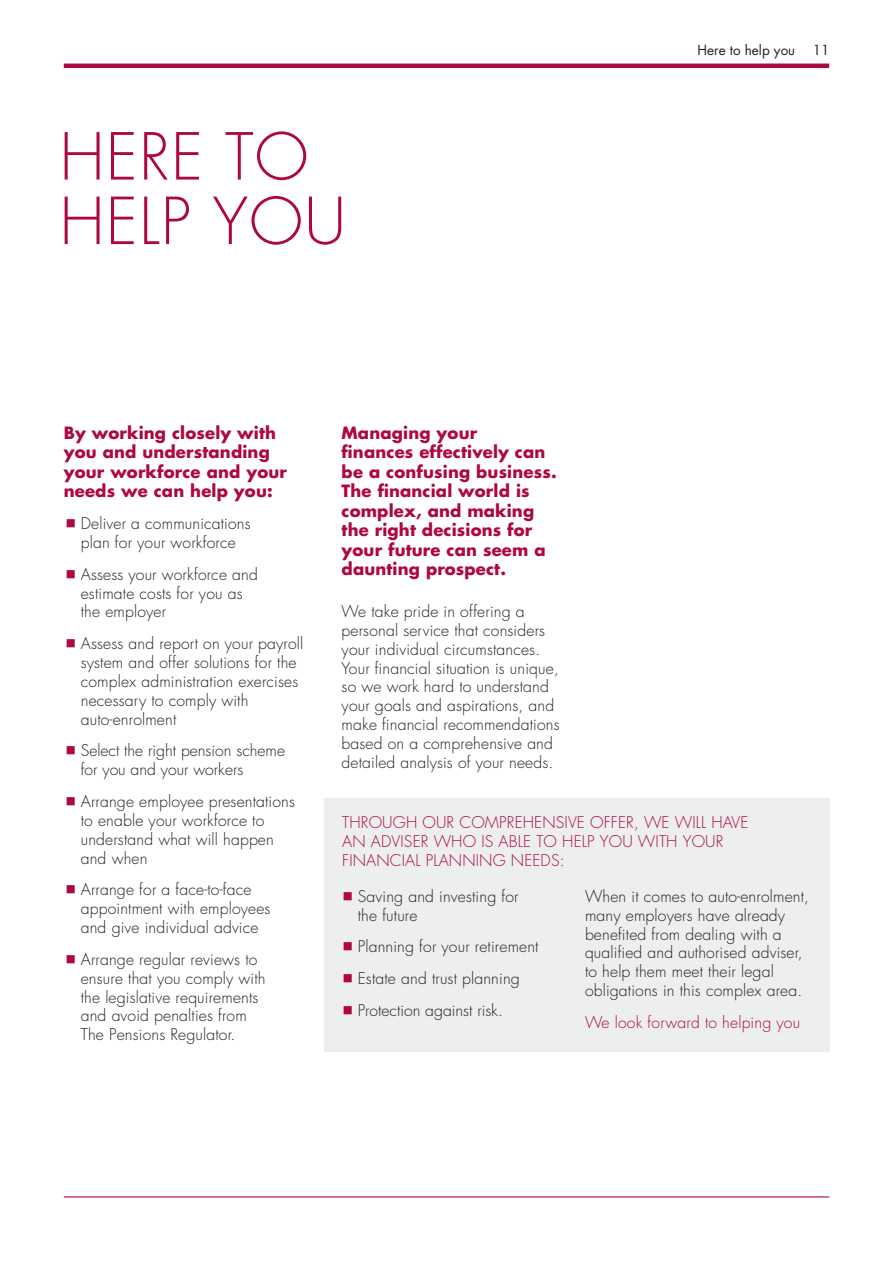
<style>
.page{position:relative;width:893px;height:1263px;background:#fff}
.page>*{position:absolute;margin:0;border:0;box-sizing:border-box;transform-origin:0 0}
.t1{font:300 63px/64.5px "Futura Std";letter-spacing:.02em;color:#ad083f}
.t2{font:700 16.5px/19.5px "Futura Std";letter-spacing:.01em;color:#ad083f}
.t3{font:300 15.75px/18.9px "Futura Std";letter-spacing:.01em;color:#231f20}
.t4{font:300 15.75px/18.9px "Futura Std";letter-spacing:.01em;color:#ad083f}
.t5{font:13.5px "Futura Std";color:#231f20}
</style>
<div class="page">
<hr style="left:64px;top:64px;width:765px;height:4px;background:#ad083f">
<hr style="left:64px;top:1196px;width:765px;height:1px;background:#ad083f">
<div style="left:325px;top:798px;width:505px;height:254px;background:#eceef0"></div>
<h1 class="t1" style="left:60px;top:126px;width:288px">HERE TO<br>HELP YOU</h1>
<p class="t5" style="left:697px;top:41px;width:99px">Here to help you</p>
<p class="t5" style="left:813px;top:41px;width:18px">11</p>
<p class="t2" style="left:64px;top:423px;width:225px">By working closely with you and understanding your workforce and your needs we can help you:</p>
<p class="t3" style="left:81px;top:514px;width:171px">Deliver a communications plan for your workforce</p>
<p class="t3" style="left:81px;top:565px;width:179px">Assess your workforce and estimate costs for you as the employer</p>
<p class="t3" style="left:81px;top:634px;width:224px">Assess and report on your payroll system and offer solutions for the complex administration exercises necessary to comply with auto-enrolment</p>
<p class="t3" style="left:81px;top:742px;width:206px">Select the right pension scheme for you and your workers</p>
<p class="t3" style="left:81px;top:792px;width:216px">Arrange employee presentations to enable your workforce to understand what will happen and when</p>
<p class="t3" style="left:81px;top:880px;width:191px">Arrange for a face-to-face appointment with employees and give individual advice</p>
<p class="t3" style="left:81px;top:950px;width:186px">Arrange regular reviews to ensure that you comply with the legislative requirements and avoid penalties from<br>The Pensions Regulator.</p>
<p class="t2" style="left:342px;top:423px;width:217px">Managing your<br>finances effectively can be a confusing business.<br>The financial world is complex, and making the right decisions for your future can seem a daunting prospect.</p>
<p class="t3" style="left:342px;top:602px;width:220px">We take pride in offering a personal service that considers your individual circumstances.<br>Your financial situation is unique, so we work hard to understand your goals and aspirations, and make financial recommendations based on a comprehensive and detailed analysis of your needs.</p>
<p class="t4" style="left:342px;top:813px;width:408px">THROUGH OUR COMPREHENSIVE OFFER, WE WILL HAVE<br>AN ADVISER WHO IS ABLE TO HELP YOU WITH YOUR<br>FINANCIAL PLANNING NEEDS:</p>
<p class="t3" style="left:358px;top:887px;width:162px">Saving and investing for the future</p>
<p class="t3" style="left:358px;top:931px;width:182px;line-height:31.7px">Planning for your retirement<br>Estate and trust planning<br>Protection against risk.</p>
<p class="t3" style="left:585px;top:887px;width:226px">When it comes to auto-enrolment, many employers have already benefited from dealing with a qualified and authorised adviser, to help them meet their legal obligations in this complex area.</p>
<p class="t4" style="left:585px;top:1013px;width:217px">We look forward to helping you</p>
</div>
